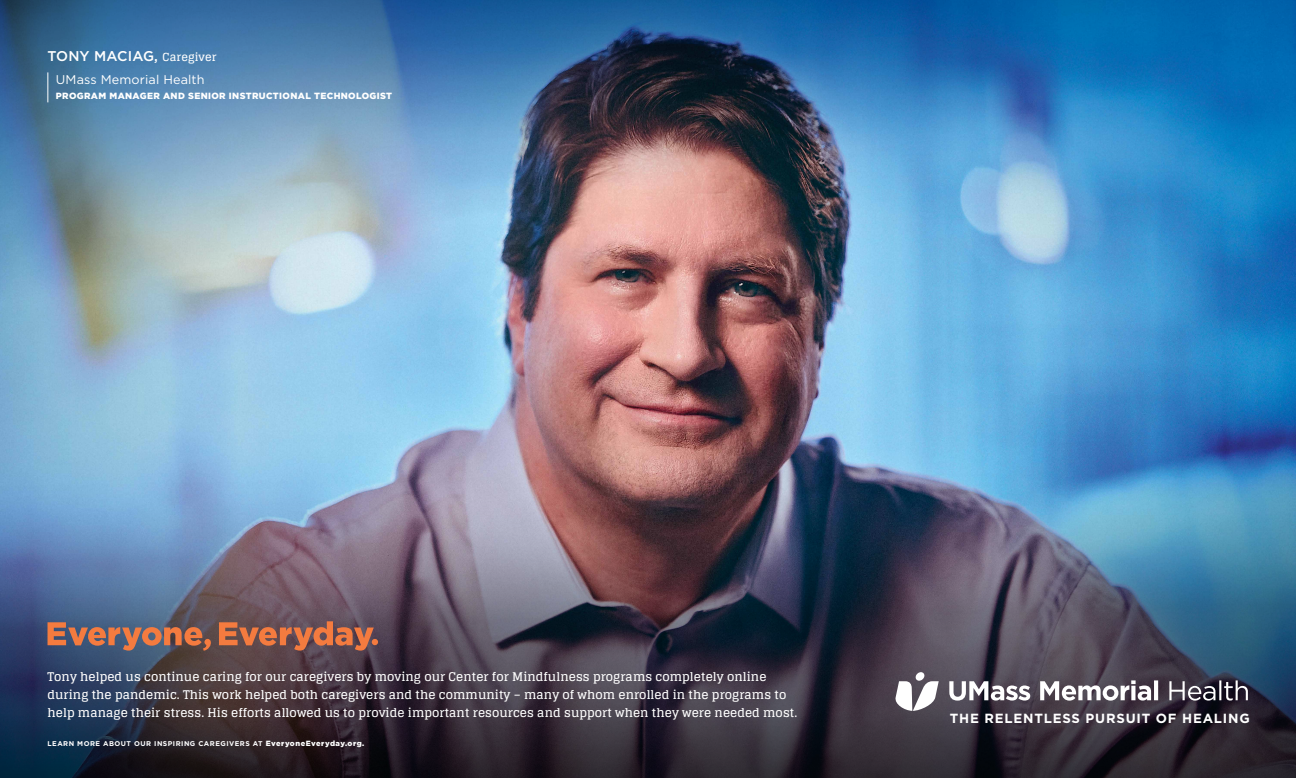
<style>
.page{position:relative;width:1296px;height:778px;background:#fff}
.page>*{position:absolute;margin:0;border:0;box-sizing:border-box;transform-origin:0 0}
.t1{font:500 14.1px "Gotham";letter-spacing:.01em;color:#fff}
.t2{font:700 13.23px "Gotham";letter-spacing:.06em;color:#fff}
.t3{font:12.63px "Gotham";letter-spacing:.01em;color:#fff}
.t4{font:700 12px/18px "Glegoo";letter-spacing:.005em;color:#fff}
.t5{font:900 9px "Gotham";letter-spacing:.04em;color:#fff}
.t6{font:700 6.9px "Gotham";letter-spacing:.07em;color:#fff}
.s1{font-family:"Glegoo";font-weight:700;font-size:11.1px}
.s2{font-weight:900;font-size:7.5px}
</style>
<div class="page">
<img style="left:0;top:456px;width:1296px;height:16px">
<img style="left:0;top:0;width:1296px;height:456px">
<img style="left:0;top:472px;width:1296px;height:306px">
<svg style="left:949px;top:681px;width:81px;height:19px"></svg>
<svg style="left:1040px;top:680px;width:111px;height:20px"></svg>
<hr style="left:1154px;top:680px;width:4px;height:20px;background:#fff">
<svg style="left:1169px;top:681px;width:46px;height:19px"></svg>
<hr style="left:1219px;top:680px;width:2px;height:20px;background:#fff">
<svg style="left:1224px;top:680px;width:24px;height:20px"></svg>
<svg style="left:896px;top:672px;width:43px;height:38px"></svg>
<hr style="left:47px;top:72px;width:1px;height:30px;background:#fff">
<svg style="left:48px;top:622px;width:164px;height:28px;background:#8d655c"></svg>
<svg style="left:219px;top:621px;width:159px;height:29px;background:#9d5e4a"></svg>
<p class="t1" style="left:47px;top:48px;width:170px">TONY MACIAG, <span class="s1">Caregiver</span></p>
<p class="t3" style="left:56px;top:72px;width:150px">UMass Memorial Health</p>
<p class="t5" style="left:56px;top:90px;width:338px">PROGRAM MANAGER AND SENIOR INSTRUCTIONAL TECHNOLOGIST</p>
<p class="t4" style="left:47px;top:667px;width:751px">Tony helped us continue caring for our caregivers by moving our Center for Mindfulness programs completely online during the pandemic. This work helped both caregivers and the community – many of whom enrolled in the programs to help manage their stress. His efforts allowed us to provide important resources and support when they were needed most.</p>
<p class="t6" style="left:47px;top:740px;width:318px">LEARN MORE ABOUT OUR INSPIRING CAREGIVERS AT <span class="s2">EveryoneEveryday.org.</span></p>
<p class="t2" style="left:950px;top:710px;width:302px">THE RELENTLESS PURSUIT OF HEALING</p>
</div>
